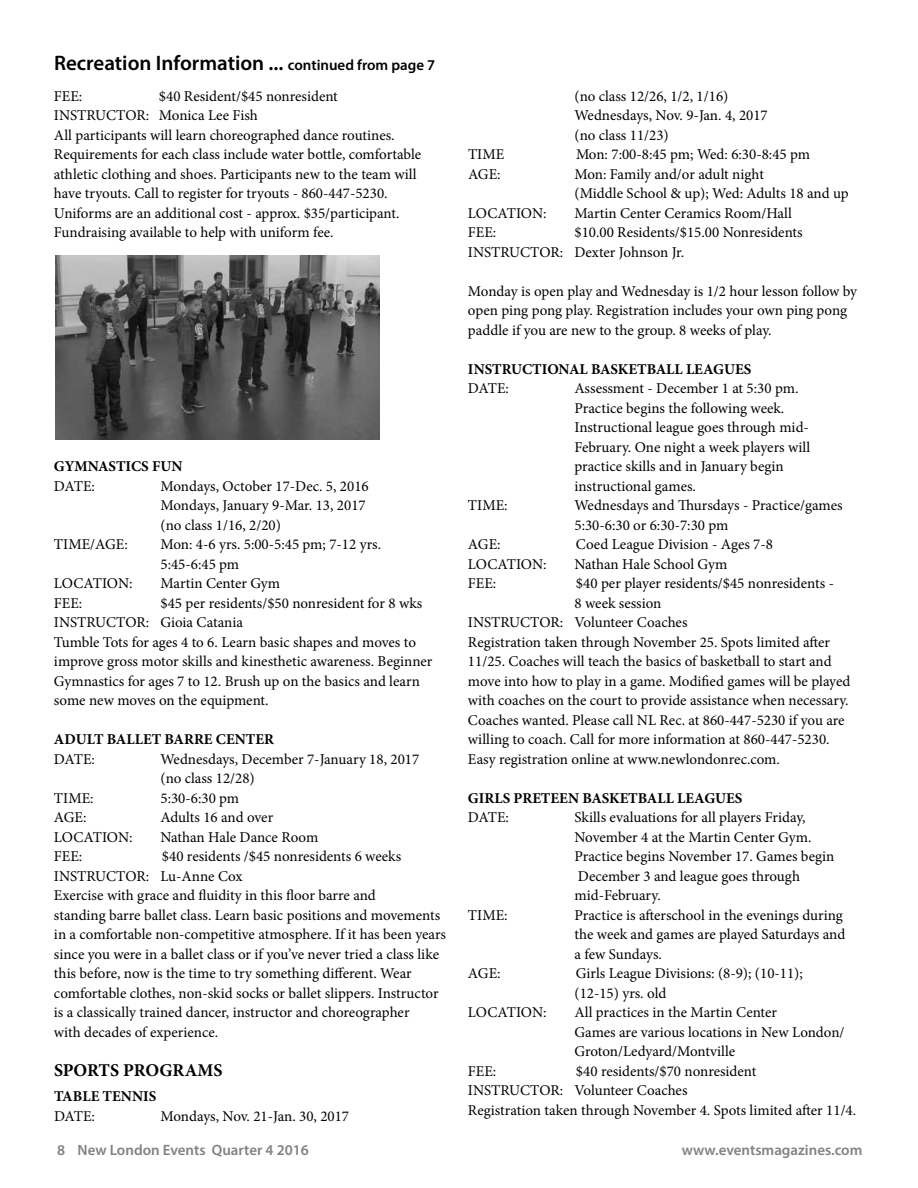
<style>
.page{position:relative;width:918px;height:1188px;background:#fff}
.page>*{position:absolute;margin:0;border:0;box-sizing:border-box;transform-origin:0 0}
.t1{font:600 21px "Myriad Pro";color:#000}
.t2{font:700 18px "Minion Pro";color:#000}
.t3{font:15px/19.5px "Minion Pro";color:#000}
.t4{font:700 15px "Minion Pro";color:#000}
.t5{font:600 15px "Myriad Pro";color:#808285}
.s1{font-size:15px}
</style>
<div class="page">
<img style="left:56px;top:255px;width:324px;height:184px">
<h1 class="t1" style="left:54px;top:49px;width:383px">Recreation Information ... <span class="s1">continued from page 7</span></h1>
<p class="t3" style="left:54px;top:86px;width:30px">FEE:</p>
<p class="t3" style="left:54px;top:86px;width:369px;text-indent:105px">$40 Resident/$45 nonresident INSTRUCTOR: Monica Lee Fish<br>All participants will learn choreographed dance routines.<br>Requirements for each class include water bottle, comfortable athletic clothing and shoes. Participants new to the team will have tryouts. Call to register for tryouts - 860-447-5230.<br>Uniforms are an additional cost - approx. $35/participant.<br>Fundraising available to help with uniform fee.</p>
<p class="t4" style="left:54px;top:456px;width:130px">GYMNASTICS FUN</p>
<p class="t3" style="left:54px;top:476px;width:43px">DATE:</p>
<p class="t3" style="left:160px;top:476px;width:210px">Mondays, October 17-Dec. 5, 2016<br>Mondays, January 9-Mar. 13, 2017 (no class 1/16, 2/20)</p>
<p class="t3" style="left:54px;top:535px;width:75px">TIME/AGE:</p>
<p class="t3" style="left:160px;top:535px;width:222px">Mon: 4-6 yrs. 5:00-5:45 pm; 7-12 yrs.<br>5:45-6:45 pm</p>
<p class="t3" style="left:54px;top:574px;width:80px">LOCATION:</p>
<p class="t3" style="left:160px;top:574px;width:121px">Martin Center Gym</p>
<p class="t3" style="left:54px;top:593px;width:30px">FEE:</p>
<p class="t3" style="left:54px;top:593px;width:380px;text-indent:107px">$45 per residents/$50 nonresident for 8 wks INSTRUCTOR: Gioia Catania<br>Tumble Tots for ages 4 to 6. Learn basic shapes and moves to improve gross motor skills and kinesthetic awareness. Beginner Gymnastics for ages 7 to 12. Brush up on the basics and learn some new moves on the equipment.</p>
<p class="t4" style="left:54px;top:729px;width:222px">ADULT BALLET BARRE CENTER</p>
<p class="t3" style="left:54px;top:749px;width:43px">DATE:</p>
<p class="t3" style="left:160px;top:749px;width:260px">Wednesdays, December 7-January 18, 2017 (no class 12/28)</p>
<p class="t3" style="left:54px;top:788px;width:41px">TIME:</p>
<p class="t3" style="left:160px;top:788px;width:80px">5:30-6:30 pm</p>
<p class="t3" style="left:54px;top:808px;width:34px">AGE:</p>
<p class="t3" style="left:160px;top:808px;width:114px">Adults 16 and over</p>
<p class="t3" style="left:54px;top:827px;width:80px">LOCATION:</p>
<p class="t3" style="left:160px;top:827px;width:159px">Nathan Hale Dance Room</p>
<p class="t3" style="left:54px;top:847px;width:30px">FEE:</p>
<p class="t3" style="left:54px;top:847px;width:394px;text-indent:108px">$40 residents /$45 nonresidents 6 weeks INSTRUCTOR: Lu-Anne Cox<br>Exercise with grace and fluidity in this floor barre and<br>standing barre ballet class. Learn basic positions and movements in a comfortable non-competitive atmosphere. If it has been years since you were in a ballet class or if you’ve never tried a class like this before, now is the time to try something different. Wear comfortable clothes, non-skid socks or ballet slippers. Instructor is a classically trained dancer, instructor and choreographer<br>with decades of experience.</p>
<p class="t2" style="left:54px;top:1057px;width:170px">SPORTS PROGRAMS</p>
<p class="t4" style="left:54px;top:1086px;width:104px">TABLE TENNIS</p>
<p class="t3" style="left:54px;top:1106px;width:43px">DATE:</p>
<p class="t3" style="left:160px;top:1106px;width:190px">Mondays, Nov. 21-Jan. 30, 2017</p>
<p class="t3" style="left:574px;top:86px;width:195px">(no class 12/26, 1/2, 1/16)<br>Wednesdays, Nov. 9-Jan. 4, 2017 (no class 11/23)</p>
<p class="t3" style="left:468px;top:145px;width:38px">TIME</p>
<p class="t3" style="left:576px;top:145px;width:236px">Mon: 7:00-8:45 pm; Wed: 6:30-8:45 pm</p>
<p class="t3" style="left:468px;top:164px;width:34px">AGE:</p>
<p class="t3" style="left:574px;top:164px;width:276px">Mon: Family and/or adult night<br>(Middle School &amp; up); Wed: Adults 18 and up</p>
<p class="t3" style="left:468px;top:203px;width:80px">LOCATION:</p>
<p class="t3" style="left:574px;top:203px;width:219px">Martin Center Ceramics Room/Hall</p>
<p class="t3" style="left:468px;top:223px;width:30px">FEE:</p>
<p class="t3" style="left:468px;top:223px;width:336px;text-indent:106px">$10.00 Residents/$15.00 Nonresidents<br>INSTRUCTOR: Dexter Johnson Jr.</p>
<p class="t3" style="left:468px;top:281px;width:391px">Monday is open play and Wednesday is 1/2 hour lesson follow by open ping pong play. Registration includes your own ping pong paddle if you are new to the group. 8 weeks of play.</p>
<p class="t4" style="left:468px;top:358px;width:285px">INSTRUCTIONAL BASKETBALL LEAGUES</p>
<p class="t3" style="left:468px;top:379px;width:43px">DATE:</p>
<p class="t3" style="left:574px;top:379px;width:237px">Assessment - December 1 at 5:30 pm.<br>Practice begins the following week.<br>Instructional league goes through mid-February. One night a week players will practice skills and in January begin instructional games.</p>
<p class="t3" style="left:468px;top:496px;width:41px">TIME:</p>
<p class="t3" style="left:574px;top:496px;width:270px">Wednesdays and Thursdays - Practice/games<br>5:30-6:30 or 6:30-7:30 pm</p>
<p class="t3" style="left:468px;top:535px;width:34px">AGE:</p>
<p class="t3" style="left:576px;top:535px;width:199px">Coed League Division - Ages 7-8</p>
<p class="t3" style="left:468px;top:554px;width:80px">LOCATION:</p>
<p class="t3" style="left:574px;top:554px;width:154px">Nathan Hale School Gym</p>
<p class="t3" style="left:468px;top:574px;width:30px">FEE:</p>
<p class="t3" style="left:576px;top:574px;width:260px">$40 per player residents/$45 nonresidents -</p>
<p class="t3" style="left:574px;top:593px;width:88px">8 week session</p>
<p class="t3" style="left:468px;top:613px;width:221px">INSTRUCTOR: Volunteer Coaches</p>
<p class="t3" style="left:468px;top:632px;width:364px">Registration taken through November 25. Spots limited after</p>
<p class="t3" style="left:468px;top:652px;width:365px">11/25. Coaches will teach the basics of basketball to start and</p>
<p class="t3" style="left:468px;top:671px;width:384px">move into how to play in a game. Modified games will be played</p>
<p class="t3" style="left:468px;top:691px;width:382px">with coaches on the court to provide assistance when necessary.</p>
<p class="t3" style="left:468px;top:710px;width:378px">Coaches wanted. Please call NL Rec. at 860-447-5230 if you are</p>
<p class="t3" style="left:468px;top:730px;width:363px">willing to coach. Call for more information at 860-447-5230.</p>
<p class="t3" style="left:468px;top:749px;width:313px">Easy registration online at www.newlondonrec.com.</p>
<p class="t4" style="left:468px;top:787px;width:276px">GIRLS PRETEEN BASKETBALL LEAGUES</p>
<p class="t3" style="left:468px;top:808px;width:43px">DATE:</p>
<p class="t3" style="left:574px;top:808px;width:261px">Skills evaluations for all players Friday, November 4 at the Martin Center Gym.<br>Practice begins November 17. Games begin December 3 and league goes through mid-February.</p>
<p class="t3" style="left:468px;top:905px;width:41px">TIME:</p>
<p class="t3" style="left:574px;top:905px;width:272px">Practice is afterschool in the evenings during the week and games are played Saturdays and a few Sundays.</p>
<p class="t3" style="left:468px;top:964px;width:34px">AGE:</p>
<p class="t3" style="left:574px;top:964px;width:230px">Girls League Divisions: (8-9); (10-11); (12-15) yrs. old</p>
<p class="t3" style="left:468px;top:1003px;width:80px">LOCATION:</p>
<p class="t3" style="left:574px;top:1003px;width:272px">All practices in the Martin Center<br>Games are various locations in New London/<br>Groton/Ledyard/Montville</p>
<p class="t3" style="left:468px;top:1061px;width:30px">FEE:</p>
<p class="t3" style="left:468px;top:1061px;width:390px;text-indent:108px">$40 residents/$70 nonresident<br>INSTRUCTOR: Volunteer Coaches<br>Registration taken through November 4. Spots limited after 11/4.</p>
<p class="t5" style="left:57px;top:1140px;width:253px">8 New London Events Quarter 4 2016</p>
<p class="t5" style="left:682px;top:1140px;width:182px">www.eventsmagazines.com</p>
</div>
